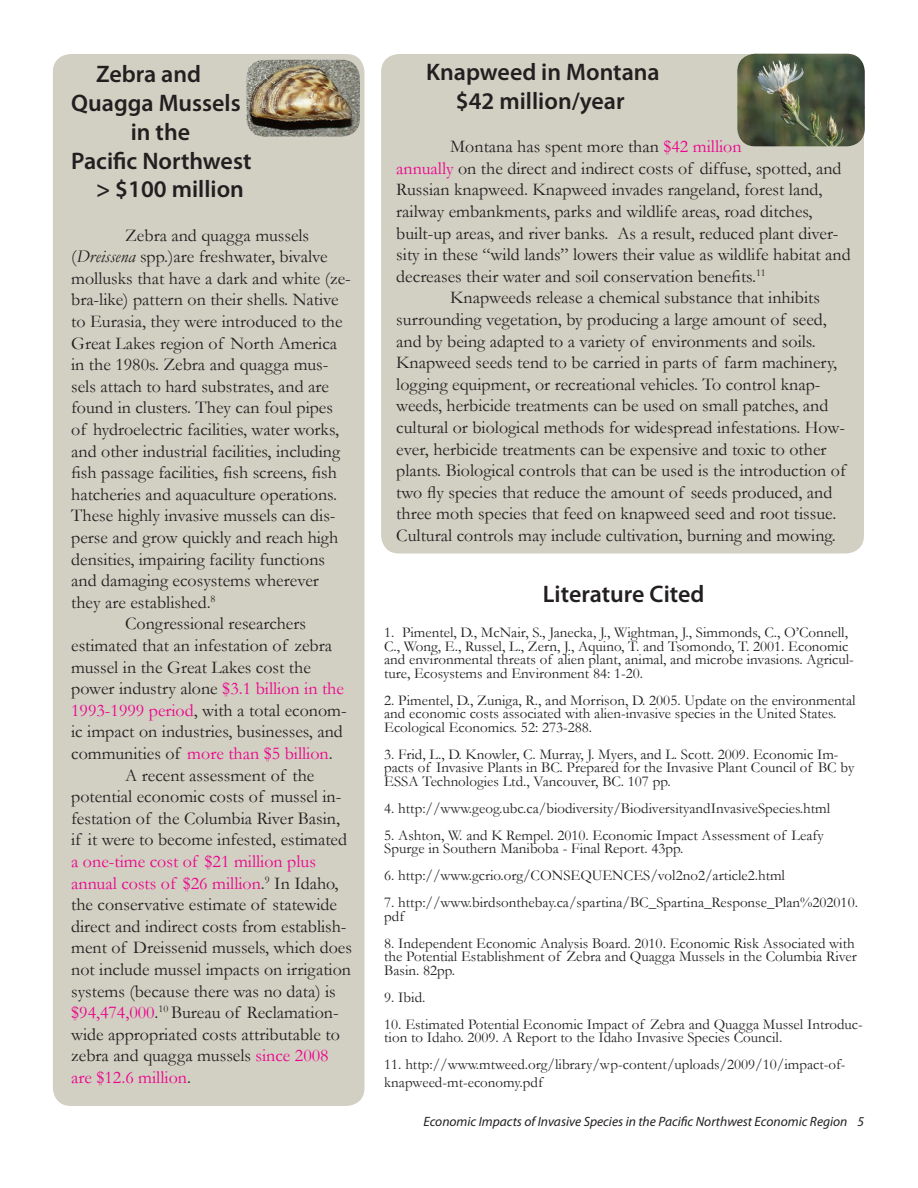
<style>
.page{position:relative;width:918px;height:1188px;background:#fff}
.page>*{position:absolute;margin:0;border:0;box-sizing:border-box;transform-origin:0 0}
.t1{font:600 24px/28.8px "Myriad Pro";color:#231f20;text-align:center}
.t2{font:18px/21.6px "Garamond";color:#231f20}
.t3{font:18px "Garamond";color:#ed028c}
.t4{font:15px/13.5px "Garamond";color:#231f20}
.t5{font:italic 13.5px "Myriad Pro";color:#231f20}
.s1{font-style:italic}
.s2{color:#ed028c}
.s3{color:#231f20}
</style>
<div class="page">
<div style="left:53px;top:54px;width:311px;height:1052px;background:#d2cfc3"></div>
<div style="left:381px;top:54px;width:483px;height:500px;background:#d2cfc3"></div>
<img style="left:737px;top:54px;width:128px;height:92px">
<img style="left:246px;top:60px;width:114px;height:77px">
<h1 class="t1" style="left:96px;top:60px;width:107px">Zebra and</h1>
<h1 class="t1" style="left:71px;top:89px;width:171px">Quagga Mussels</h1>
<h1 class="t1" style="left:131px;top:118px;width:61px">in the</h1>
<h1 class="t1" style="left:71px;top:146px;width:182px">Pacific Northwest</h1>
<h1 class="t1" style="left:96px;top:175px;width:149px">&gt; $100 million</h1>
<p class="t2" style="left:125px;top:224px;width:186px">Zebra and quagga mussels</p>
<p class="t2" style="left:71px;top:245px;width:258px">(<span class="s1">Dreissena</span> spp.)are freshwater, bivalve</p>
<p class="t2" style="left:71px;top:267px;width:281px">mollusks that have a dark and white (ze-</p>
<p class="t2" style="left:71px;top:288px;width:269px">bra-like) pattern on their shells. Native</p>
<p class="t2" style="left:71px;top:310px;width:273px">to Eurasia, they were introduced to the</p>
<p class="t2" style="left:71px;top:332px;width:268px">Great Lakes region of North America</p>
<p class="t2" style="left:71px;top:353px;width:259px">in the 1980s. Zebra and quagga mus-</p>
<p class="t2" style="left:71px;top:375px;width:259px">sels attach to hard substrates, and are</p>
<p class="t2" style="left:71px;top:396px;width:263px">found in clusters. They can foul pipes</p>
<p class="t2" style="left:71px;top:418px;width:269px">of hydroelectric facilities, water works,</p>
<p class="t2" style="left:71px;top:440px;width:271px">and other industrial facilities, including</p>
<p class="t2" style="left:71px;top:461px;width:267px">fish passage facilities, fish screens, fish</p>
<p class="t2" style="left:71px;top:483px;width:267px">hatcheries and aquaculture operations.</p>
<p class="t2" style="left:71px;top:504px;width:266px">These highly invasive mussels can dis-</p>
<p class="t2" style="left:71px;top:526px;width:269px">perse and grow quickly and reach high</p>
<p class="t2" style="left:71px;top:548px;width:256px">densities, impairing facility functions</p>
<p class="t2" style="left:71px;top:569px;width:249px">and damaging ecosystems wherever</p>
<p class="t2" style="left:71px;top:591px;width:146px">they are established.<sup>8</sup></p>
<p class="t2" style="left:125px;top:612px;width:182px">Congressional researchers</p>
<p class="t2" style="left:71px;top:634px;width:262px">estimated that an infestation of zebra</p>
<p class="t2" style="left:71px;top:656px;width:241px">mussel in the Great Lakes cost the</p>
<p class="t2" style="left:71px;top:677px;width:274px">power industry alone <span class="s2">$3.1 billion in the</span></p>
<p class="t2" style="left:71px;top:699px;width:277px"><span class="s2">1993-1999 period</span>, with a total econom-</p>
<p class="t2" style="left:71px;top:720px;width:273px">ic impact on industries, businesses, and</p>
<p class="t3" style="left:71px;top:741px;width:263px"><span class="s3">communities of</span> more than $5 billion<span class="s3">.</span></p>
<p class="t2" style="left:125px;top:764px;width:191px">A recent assessment of the</p>
<p class="t2" style="left:71px;top:785px;width:272px">potential economic costs of mussel in-</p>
<p class="t2" style="left:71px;top:807px;width:270px">festation of the Columbia River Basin,</p>
<p class="t2" style="left:71px;top:828px;width:277px">if it were to become infested, estimated</p>
<p class="t2" style="left:71px;top:850px;width:282px"><span class="s2">a one-time cost of $21 million plus annual costs of $26 million</span>.<sup>9</sup> In Idaho, the conservative estimate of statewide direct and indirect costs from establish&shy;ment of Dreissenid mussels, which does not include mussel impacts on irrigation systems (because there was no data) is <span class="s2">$94,474,000</span>.<sup>10</sup> Bureau of Reclamation&shy;wide appropriated costs attributable to zebra and quagga mussels <span class="s2">since 2008 are $12.6 million</span>.</p>
<h1 class="t1" style="left:426px;top:58px;width:235px">Knapweed in Montana $42 million/year</h1>
<p class="t2" style="left:450px;top:135px;width:293px">Montana has spent more than <span class="s2">$42 million</span></p>
<p class="t2" style="left:396px;top:157px;width:447px"><span class="s2">annually</span> on the direct and indirect costs of diffuse, spotted, and</p>
<p class="t2" style="left:396px;top:178px;width:428px">Russian knapweed. Knapweed invades rangeland, forest land,</p>
<p class="t2" style="left:396px;top:200px;width:418px">railway embankments, parks and wildlife areas, road ditches,</p>
<p class="t2" style="left:396px;top:222px;width:443px">built-up areas, and river banks. As a result, reduced plant diver-</p>
<p class="t2" style="left:396px;top:243px;width:456px">sity in these “wild lands” lowers their value as wildlife habitat and</p>
<p class="t2" style="left:396px;top:265px;width:371px">decreases their water and soil conservation benefits.<sup>11</sup></p>
<p class="t2" style="left:450px;top:286px;width:371px">Knapweeds release a chemical substance that inhibits</p>
<p class="t2" style="left:396px;top:308px;width:432px">surrounding vegetation, by producing a large amount of seed,</p>
<p class="t2" style="left:396px;top:330px;width:421px">and by being adapted to a variety of environments and soils.</p>
<p class="t2" style="left:396px;top:351px;width:442px">Knapweed seeds tend to be carried in parts of farm machinery,</p>
<p class="t2" style="left:396px;top:373px;width:426px">logging equipment, or recreational vehicles. To control knap-</p>
<p class="t2" style="left:396px;top:394px;width:434px">weeds, herbicide treatments can be used on small patches, and</p>
<p class="t2" style="left:396px;top:416px;width:450px">cultural or biological methods for widespread infestations. How-</p>
<p class="t2" style="left:396px;top:438px;width:432px">ever, herbicide treatments can be expensive and toxic to other</p>
<p class="t2" style="left:396px;top:459px;width:451px">plants. Biological controls that can be used is the introduction of</p>
<p class="t2" style="left:396px;top:481px;width:438px">two fly species that reduce the amount of seeds produced, and</p>
<p class="t2" style="left:396px;top:502px;width:441px">three moth species that feed on knapweed seed and root tissue.</p>
<p class="t2" style="left:396px;top:524px;width:441px">Cultural controls may include cultivation, burning and mowing.</p>
<h1 class="t1" style="left:543px;top:580px;width:163px">Literature Cited</h1>
<p class="t4" style="left:384px;top:625px;width:471px">1. Pimentel, D., McNair, S., Janecka, J., Wightman, J., Simmonds, C., O’Connell, C., Wong, E., Russel, L., Zern, J., Aquino, T. and Tsomondo, T. 2001. Economic and environmental threats of alien plant, animal, and microbe invasions. Agricul&shy;ture, Ecosystems and Environment 84: 1-20.</p>
<p class="t4" style="left:384px;top:693px;width:473px">2. Pimentel, D., Zuniga, R., and Morrison, D. 2005. Update on the environmental and economic costs associated with alien-invasive species in the United States.<br>Ecological Economics. 52: 273-288.</p>
<p class="t4" style="left:384px;top:747px;width:472px">3. Frid, L., D. Knowler, C. Murray, J. Myers, and L. Scott. 2009. Economic Im&shy;pacts of Invasive Plants in BC. Prepared for the Invasive Plant Council of BC by<br>ESSA Technologies Ltd., Vancouver, BC. 107 pp.</p>
<p class="t4" style="left:384px;top:801px;width:448px">4. http://www.geog.ubc.ca/biodiversity/BiodiversityandInvasiveSpecies.html</p>
<p class="t4" style="left:384px;top:828px;width:441px">5. Ashton, W. and K Rempel. 2010. Economic Impact Assessment of Leafy<br>Spurge in Southern Maniboba - Final Report. 43pp.</p>
<p class="t4" style="left:384px;top:868px;width:402px">6. http://www.gcrio.org/CONSEQUENCES/vol2no2/article2.html</p>
<p class="t4" style="left:384px;top:895px;width:475px">7. http://www.birdsonthebay.ca/spartina/BC_Spartina_Response_Plan%202010. pdf</p>
<p class="t4" style="left:384px;top:936px;width:474px">8. Independent Economic Analysis Board. 2010. Economic Risk Associated with the Potential Establishment of Zebra and Quagga Mussels in the Columbia River<br>Basin. 82pp.</p>
<p class="t4" style="left:384px;top:990px;width:43px">9. Ibid.</p>
<p class="t4" style="left:384px;top:1017px;width:480px">10. Estimated Potential Economic Impact of Zebra and Quagga Mussel Introduc&shy;tion to Idaho. 2009. A Report to the Idaho Invasive Species Council.</p>
<p class="t4" style="left:384px;top:1055px;width:463px;line-height:18px">11. http://www.mtweed.org/library/wp-content/uploads/2009/10/impact-of&shy;knapweed-mt-economy.pdf</p>
<p class="t5" style="left:423px;top:1114px;width:442px">Economic Impacts of Invasive Species in the Pacific Northwest Economic Region 5</p>
</div>
